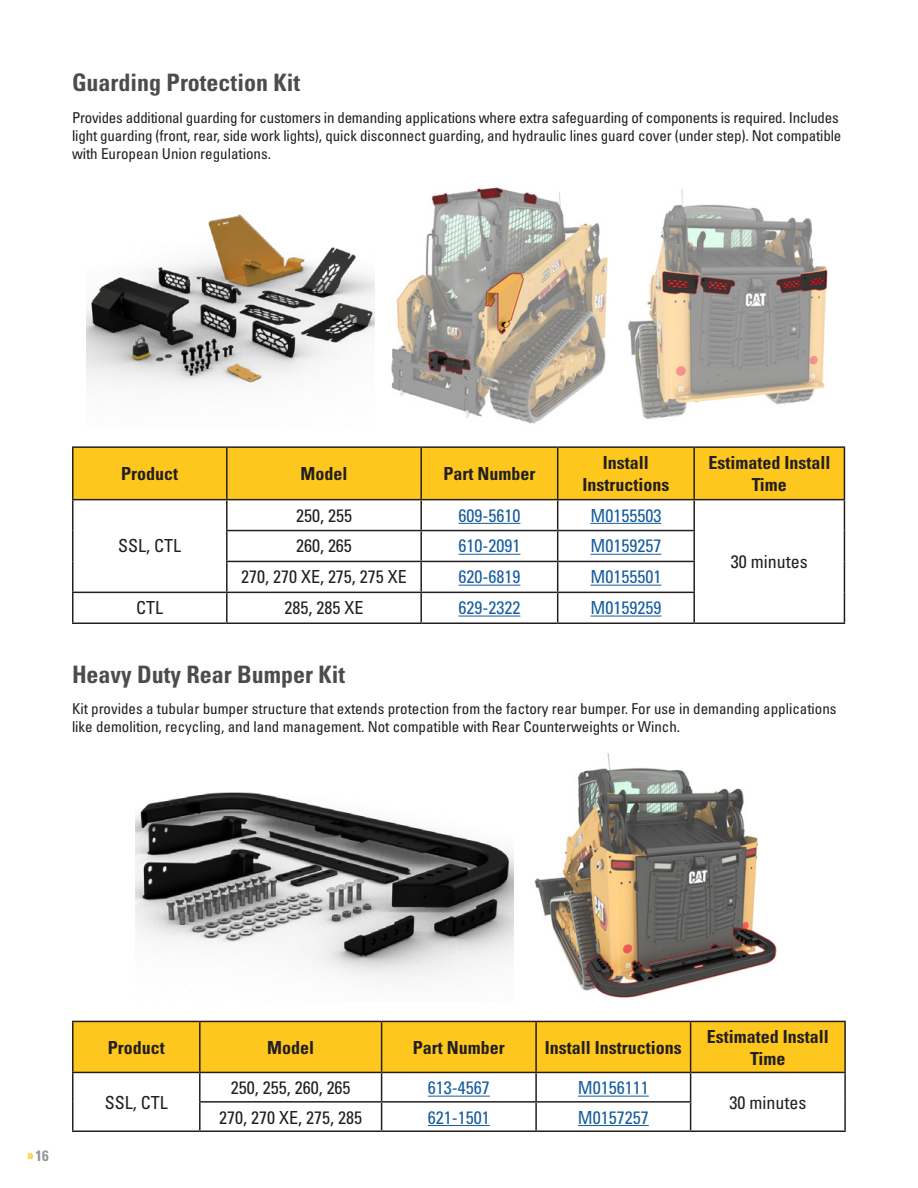
<style>
.page{position:relative;width:918px;height:1188px;background:#fff}
.page>*{position:absolute;margin:0;border:0;box-sizing:border-box;transform-origin:0 0}
.t1{font:24px "Univers LTCYR 67 Bold Cond";color:#4b4c4d}
.t2{font:18px/21.6px "Univers LTCYR 67 Bold Cond";color:#231f20;text-align:center}
.t3{font:condensed 18px "Univers LTCYR 57";color:#231f20}
.t4{font:condensed 18px "Univers LTCYR 57";color:#175d9e}
.t5{font:condensed 15px/18px "Univers LTCYR 57";letter-spacing:-.01em;color:#231f20}
.t6{font:15px "Univers LTCYR 67 Bold Cond";color:#939598}
.s1{color:#fec71d}
</style>
<div class="page">
<img style="left:87px;top:214px;width:288px;height:172px">
<img style="left:391px;top:187px;width:217px;height:237px">
<img style="left:628px;top:189px;width:200px;height:231px">
<div style="left:74px;top:448px;width:770px;height:51px;background:#fec71d"></div>
<hr style="left:72px;top:500px;width:2px;height:31px;background:#231f20">
<hr style="left:226px;top:500px;width:2px;height:30px;background:#231f20">
<hr style="left:420px;top:500px;width:2px;height:30px;background:#231f20">
<hr style="left:557px;top:500px;width:1px;height:30px;background:#231f20">
<hr style="left:693px;top:500px;width:2px;height:30px;background:#231f20">
<hr style="left:844px;top:500px;width:1px;height:31px;background:#231f20">
<hr style="left:72px;top:531px;width:2px;height:30px;background:#231f20">
<hr style="left:226px;top:530px;width:195px;height:1px;background:#231f20">
<hr style="left:226px;top:531px;width:2px;height:30px;background:#231f20">
<hr style="left:421px;top:530px;width:137px;height:1px;background:#231f20">
<hr style="left:420px;top:531px;width:2px;height:30px;background:#231f20">
<hr style="left:558px;top:530px;width:137px;height:1px;background:#231f20">
<hr style="left:557px;top:531px;width:1px;height:30px;background:#231f20">
<hr style="left:693px;top:531px;width:2px;height:30px;background:#231f20">
<hr style="left:844px;top:531px;width:1px;height:30px;background:#231f20">
<hr style="left:72px;top:561px;width:2px;height:31px;background:#231f20">
<hr style="left:226px;top:561px;width:195px;height:1px;background:#231f20">
<hr style="left:226px;top:562px;width:2px;height:30px;background:#231f20">
<hr style="left:421px;top:561px;width:137px;height:1px;background:#231f20">
<hr style="left:420px;top:562px;width:2px;height:30px;background:#231f20">
<hr style="left:558px;top:561px;width:137px;height:1px;background:#231f20">
<hr style="left:557px;top:562px;width:1px;height:30px;background:#231f20">
<hr style="left:693px;top:562px;width:2px;height:30px;background:#231f20">
<hr style="left:844px;top:561px;width:1px;height:31px;background:#231f20">
<hr style="left:72px;top:592px;width:155px;height:1px;background:#231f20">
<hr style="left:72px;top:593px;width:2px;height:29px;background:#231f20">
<hr style="left:227px;top:592px;width:194px;height:1px;background:#231f20">
<hr style="left:226px;top:593px;width:2px;height:29px;background:#231f20">
<hr style="left:421px;top:592px;width:137px;height:1px;background:#231f20">
<hr style="left:420px;top:593px;width:2px;height:29px;background:#231f20">
<hr style="left:558px;top:592px;width:137px;height:1px;background:#231f20">
<svg style="left:557px;top:593px;width:1px;height:29px"></svg>
<hr style="left:693px;top:593px;width:2px;height:29px;background:#231f20">
<hr style="left:844px;top:592px;width:1px;height:30px;background:#231f20">
<hr style="left:72px;top:622px;width:155px;height:2px;background:#231f20">
<hr style="left:227px;top:622px;width:194px;height:2px;background:#231f20">
<hr style="left:421px;top:622px;width:137px;height:2px;background:#231f20">
<hr style="left:558px;top:622px;width:136px;height:2px;background:#231f20">
<hr style="left:694px;top:622px;width:151px;height:2px;background:#231f20">
<hr style="left:72px;top:446px;width:155px;height:2px;background:#231f20">
<hr style="left:72px;top:448px;width:2px;height:51px;background:#231f20">
<hr style="left:227px;top:446px;width:194px;height:2px;background:#231f20">
<hr style="left:226px;top:448px;width:2px;height:51px;background:#231f20">
<hr style="left:421px;top:446px;width:137px;height:2px;background:#231f20">
<hr style="left:420px;top:448px;width:2px;height:51px;background:#231f20">
<hr style="left:558px;top:446px;width:136px;height:2px;background:#231f20">
<hr style="left:557px;top:448px;width:1px;height:51px;background:#231f20">
<hr style="left:694px;top:446px;width:151px;height:2px;background:#231f20">
<hr style="left:693px;top:448px;width:2px;height:51px;background:#231f20">
<hr style="left:844px;top:448px;width:1px;height:51px;background:#231f20">
<hr style="left:72px;top:499px;width:155px;height:1px;background:#231f20">
<hr style="left:227px;top:499px;width:194px;height:1px;background:#231f20">
<hr style="left:421px;top:499px;width:137px;height:1px;background:#231f20">
<hr style="left:558px;top:499px;width:136px;height:1px;background:#231f20">
<hr style="left:694px;top:499px;width:151px;height:1px;background:#231f20">
<hr style="left:458px;top:523px;width:62px;height:1px;background:#175d9e">
<hr style="left:590px;top:523px;width:71px;height:1px;background:#175d9e">
<hr style="left:458px;top:554px;width:62px;height:1px;background:#175d9e">
<hr style="left:590px;top:554px;width:71px;height:1px;background:#175d9e">
<hr style="left:458px;top:585px;width:62px;height:1px;background:#175d9e">
<hr style="left:590px;top:585px;width:71px;height:1px;background:#175d9e">
<hr style="left:458px;top:616px;width:62px;height:1px;background:#175d9e">
<hr style="left:590px;top:616px;width:71px;height:1px;background:#175d9e">
<img style="left:136px;top:792px;width:378px;height:188px">
<img style="left:534px;top:753px;width:243px;height:245px">
<hr style="left:72px;top:1021px;width:128px;height:1px;background:#231f20">
<hr style="left:72px;top:1022px;width:2px;height:50px;background:#231f20">
<hr style="left:691px;top:1021px;width:155px;height:1px;background:#231f20">
<hr style="left:844px;top:1022px;width:2px;height:50px;background:#231f20">
<hr style="left:72px;top:1072px;width:128px;height:1px;background:#231f20">
<hr style="left:72px;top:1073px;width:2px;height:29px;background:#231f20">
<hr style="left:691px;top:1072px;width:155px;height:1px;background:#231f20">
<hr style="left:844px;top:1073px;width:2px;height:29px;background:#231f20">
<hr style="left:72px;top:1102px;width:2px;height:28px;background:#231f20">
<svg style="left:73px;top:1021px;width:772px;height:109px"></svg>
<hr style="left:844px;top:1102px;width:2px;height:28px;background:#231f20">
<hr style="left:72px;top:1130px;width:128px;height:2px;background:#231f20">
<hr style="left:200px;top:1130px;width:182px;height:2px;background:#231f20">
<hr style="left:382px;top:1130px;width:154px;height:2px;background:#231f20">
<hr style="left:536px;top:1130px;width:155px;height:2px;background:#231f20">
<hr style="left:691px;top:1130px;width:155px;height:2px;background:#231f20">
<hr style="left:428px;top:1096px;width:62px;height:1px;background:#175d9e">
<hr style="left:578px;top:1096px;width:71px;height:1px;background:#175d9e">
<hr style="left:428px;top:1125px;width:62px;height:1px;background:#175d9e">
<hr style="left:578px;top:1125px;width:71px;height:1px;background:#175d9e">
<h1 class="t1" style="left:72px;top:68px;width:230px">Guarding Protection Kit</h1>
<p class="t5" style="left:72px;top:108px;width:771px">Provides additional guarding for customers in demanding applications where extra safeguarding of components is required. Includes light guarding (front, rear, side work lights), quick disconnect guarding, and hydraulic lines guard cover (under step). Not compatible with European Union regulations.</p>
<p class="t2" style="left:121px;top:462px;width:59px">Product</p>
<p class="t2" style="left:300px;top:462px;width:48px">Model</p>
<p class="t2" style="left:443px;top:462px;width:93px">Part Number</p>
<p class="t2" style="left:582px;top:452px;width:88px">Install<br>Instructions</p>
<p class="t2" style="left:708px;top:452px;width:124px">Estimated Install<br>Time</p>
<p class="t3" style="left:118px;top:535px;width:65px">SSL, CTL</p>
<p class="t3" style="left:296px;top:504px;width:57px">250, 255</p>
<p class="t4" style="left:458px;top:504px;width:63px">609-5610</p>
<p class="t4" style="left:590px;top:504px;width:72px">M0155503</p>
<p class="t3" style="left:296px;top:535px;width:57px">260, 265</p>
<p class="t4" style="left:458px;top:535px;width:63px">610-2091</p>
<p class="t4" style="left:590px;top:535px;width:72px">M0159257</p>
<p class="t3" style="left:241px;top:566px;width:167px">270, 270 XE, 275, 275 XE</p>
<p class="t4" style="left:458px;top:566px;width:63px">620-6819</p>
<p class="t4" style="left:590px;top:566px;width:72px">M0155501</p>
<p class="t3" style="left:136px;top:596px;width:28px">CTL</p>
<p class="t3" style="left:285px;top:596px;width:80px">285, 285 XE</p>
<p class="t4" style="left:458px;top:596px;width:63px">629-2322</p>
<p class="t4" style="left:590px;top:596px;width:72px">M0159259</p>
<p class="t3" style="left:731px;top:550px;width:78px">30 minutes</p>
<h1 class="t1" style="left:72px;top:660px;width:275px">Heavy Duty Rear Bumper Kit</h1>
<p class="t5" style="left:72px;top:700px;width:766px">Kit provides a tubular bumper structure that extends protection from the factory rear bumper. For use in demanding applications like demolition, recycling, and land management. Not compatible with Rear Counterweights or Winch.</p>
<p class="t6" style="left:27px;top:1146px;width:23px"><span class="s1">»</span>16</p>
<p class="t2" style="left:108px;top:1037px;width:59px">Product</p>
<p class="t2" style="left:267px;top:1037px;width:48px">Model</p>
<p class="t2" style="left:413px;top:1037px;width:93px">Part Number</p>
<p class="t2" style="left:545px;top:1037px;width:138px">Install Instructions</p>
<p class="t2" style="left:707px;top:1026px;width:124px">Estimated Install<br>Time</p>
<p class="t3" style="left:105px;top:1091px;width:65px">SSL, CTL</p>
<p class="t3" style="left:231px;top:1077px;width:121px">250, 255, 260, 265</p>
<p class="t4" style="left:428px;top:1077px;width:63px">613-4567</p>
<p class="t4" style="left:578px;top:1077px;width:72px">M0156111</p>
<p class="t3" style="left:729px;top:1091px;width:78px">30 minutes</p>
<p class="t3" style="left:219px;top:1106px;width:144px">270, 270 XE, 275, 285</p>
<p class="t4" style="left:428px;top:1106px;width:63px">621-1501</p>
<p class="t4" style="left:578px;top:1106px;width:72px">M0157257</p>
</div>
